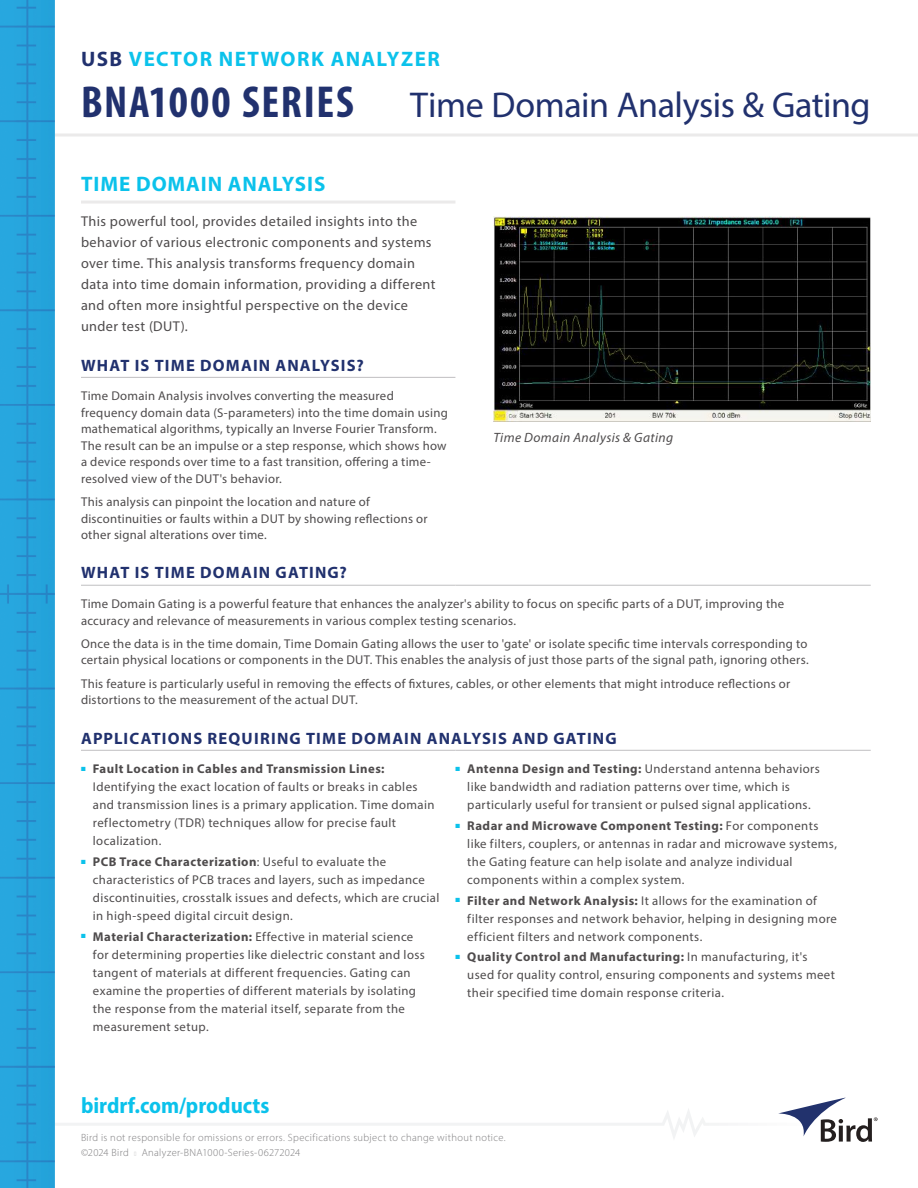
<style>
.page{position:relative;width:918px;height:1188px;background:#fff}
.page>*{position:absolute;margin:0;border:0;box-sizing:border-box;transform-origin:0 0}
.t1{font:700 condensed 45px "Myriad Pro";letter-spacing:.035em;color:#21316e}
.t2{font:36px "Myriad Pro";letter-spacing:-.015em;color:#21316e}
.t3{font:700 semi-condensed 22.5px "Myriad Pro";color:#0bc2eb}
.t4{font:700 21px "Myriad Pro";letter-spacing:.055em;color:#0bc2eb}
.t5{font:700 16.5px "Myriad Pro";letter-spacing:.07em;color:#21316e}
.t6{font:14.25px/21px "Myriad Pro";letter-spacing:.025em;color:#4e4b4c}
.t7{font:italic 13.5px "Myriad Pro";letter-spacing:.03em;color:#4e4b4c}
.t8{font:12.75px/18px "Myriad Pro";letter-spacing:.025em;color:#4e4b4c}
.t9{font:300 10.5px/15px "Myriad Pro";letter-spacing:.035em;color:#7d7c7e}
.s1{color:#21316e}
.s2{font-weight:700}
.s3{color:#c0bfc1}
</style>
<div class="page">
<svg style="left:54px;top:1098px;width:824px;height:44px"></svg>
<hr style="left:0;top:134px;width:918px;height:3px;background:#ebeaea">
<img style="left:0;top:0;width:54px;height:1188px">
<hr style="left:81px;top:201px;width:374px;height:3px;background:#ebeaea">
<hr style="left:81px;top:750px;width:374px;height:1px;background:#c0bfc1">
<hr style="left:455px;top:750px;width:416px;height:1px;background:#c0bfc1">
<hr style="left:81px;top:377px;width:374px;height:1px;background:#c0bfc1">
<hr style="left:81px;top:585px;width:374px;height:1px;background:#c0bfc1">
<hr style="left:455px;top:585px;width:416px;height:1px;background:#c0bfc1">
<img style="left:494px;top:216px;width:377px;height:205px">
<h3 class="t4" style="left:81px;top:45px;width:360px"><span class="s1">USB</span> VECTOR NETWORK ANALYZER</h3>
<h1 class="t1" style="left:81px;top:74px;width:274px">BNA1000 SERIES</h1>
<h2 class="t2" style="left:410px;top:83px;width:462px">Time Domain Analysis &amp; Gating</h2>
<h3 class="t4" style="left:81px;top:170px;width:246px">TIME DOMAIN ANALYSIS</h3>
<p class="t6" style="left:81px;top:211px;width:356px">This powerful tool, provides detailed insights into the behavior of various electronic components and systems over time. This analysis transforms frequency domain data into time domain information, providing a different and often more insightful perspective on the device under test (DUT).</p>
<p class="t5" style="left:81px;top:354px;width:284px">WHAT IS TIME DOMAIN ANALYSIS?</p>
<p class="t8" style="left:81px;top:388px;width:368px;line-height:16.5px">Time Domain Analysis involves converting the measured frequency domain data (S-parameters) into the time domain using mathematical algorithms, typically an Inverse Fourier Transform.<br>The result can be an impulse or a step response, which shows how a device responds over time to a fast transition, offering a time&shy;resolved view of the DUT's behavior.</p>
<p class="t8" style="left:81px;top:493px;width:348px;line-height:16.5px">This analysis can pinpoint the location and nature of discontinuities or faults within a DUT by showing reflections or other signal alterations over time.</p>
<p class="t5" style="left:81px;top:562px;width:267px">WHAT IS TIME DOMAIN GATING?</p>
<p class="t8" style="left:81px;top:596px;width:705px;line-height:16.5px">Time Domain Gating is a powerful feature that enhances the analyzer's ability to focus on specific parts of a DUT, improving the accuracy and relevance of measurements in various complex testing scenarios.</p>
<p class="t8" style="left:81px;top:635px;width:729px;line-height:16.5px">Once the data is in the time domain, Time Domain Gating allows the user to 'gate' or isolate specific time intervals corresponding to certain physical locations or components in the DUT. This enables the analysis of just those parts of the signal path, ignoring others.</p>
<p class="t8" style="left:81px;top:675px;width:711px;line-height:16.5px">This feature is particularly useful in removing the effects of fixtures, cables, or other elements that might introduce reflections or distortions to the measurement of the actual DUT.</p>
<p class="t5" style="left:81px;top:727px;width:537px">APPLICATIONS REQUIRING TIME DOMAIN ANALYSIS AND GATING</p>
<p class="t8" style="left:93px;top:760px;width:343px;text-indent:-12px"><sup>■</sup> <span class="s2">Fault Location in Cables and Transmission Lines:<br></span>Identifying the exact location of faults or breaks in cables and transmission lines is a primary application. Time domain reflectometry (TDR) techniques allow for precise fault localization.</p>
<p class="t8" style="left:93px;top:853px;width:348px;text-indent:-12px"><sup>■</sup> <span class="s2">PCB Trace Characterization</span>: Useful to evaluate the characteristics of PCB traces and layers, such as impedance discontinuities, crosstalk issues and defects, which are crucial in high-speed digital circuit design.</p>
<p class="t8" style="left:93px;top:927px;width:333px;text-indent:-12px"><sup>■</sup> <span class="s2">Material Characterization:</span> Effective in material science for determining properties like dielectric constant and loss tangent of materials at different frequencies. Gating can examine the properties of different materials by isolating the response from the material itself, separate from the measurement setup.</p>
<p class="t7" style="left:493px;top:429px;width:181px">Time Domain Analysis &amp; Gating</p>
<p class="t8" style="left:467px;top:760px;width:354px;text-indent:-12px"><sup>■</sup> <span class="s2">Antenna Design and Testing:</span> Understand antenna behaviors like bandwidth and radiation patterns over time, which is particularly useful for transient or pulsed signal applications.</p>
<p class="t8" style="left:467px;top:817px;width:371px;text-indent:-12px"><sup>■</sup> <span class="s2">Radar and Microwave Component Testing:</span> For components like filters, couplers, or antennas in radar and microwave systems, the Gating feature can help isolate and analyze individual components within a complex system.</p>
<p class="t8" style="left:467px;top:891px;width:371px;text-indent:-12px"><sup>■</sup> <span class="s2">Filter and Network Analysis:</span> It allows for the examination of filter responses and network behavior, helping in designing more efficient filters and network components.</p>
<p class="t8" style="left:467px;top:948px;width:369px;text-indent:-12px"><sup>■</sup> <span class="s2">Quality Control and Manufacturing:</span> In manufacturing, it's used for quality control, ensuring components and systems meet their specified time domain response criteria.</p>
<h3 class="t3" style="left:81px;top:1091px;width:190px">birdrf.com/products</h3>
<p class="t9" style="left:81px;top:1130px;width:426px">Bird is not responsible for omissions or errors. Specifications subject to change without notice. ©2024 Bird</p>
<p class="t9" style="left:134px;top:1145px;width:168px"><span class="s3">■</span> Analyzer-BNA1000-Series-06272024</p>
</div>
